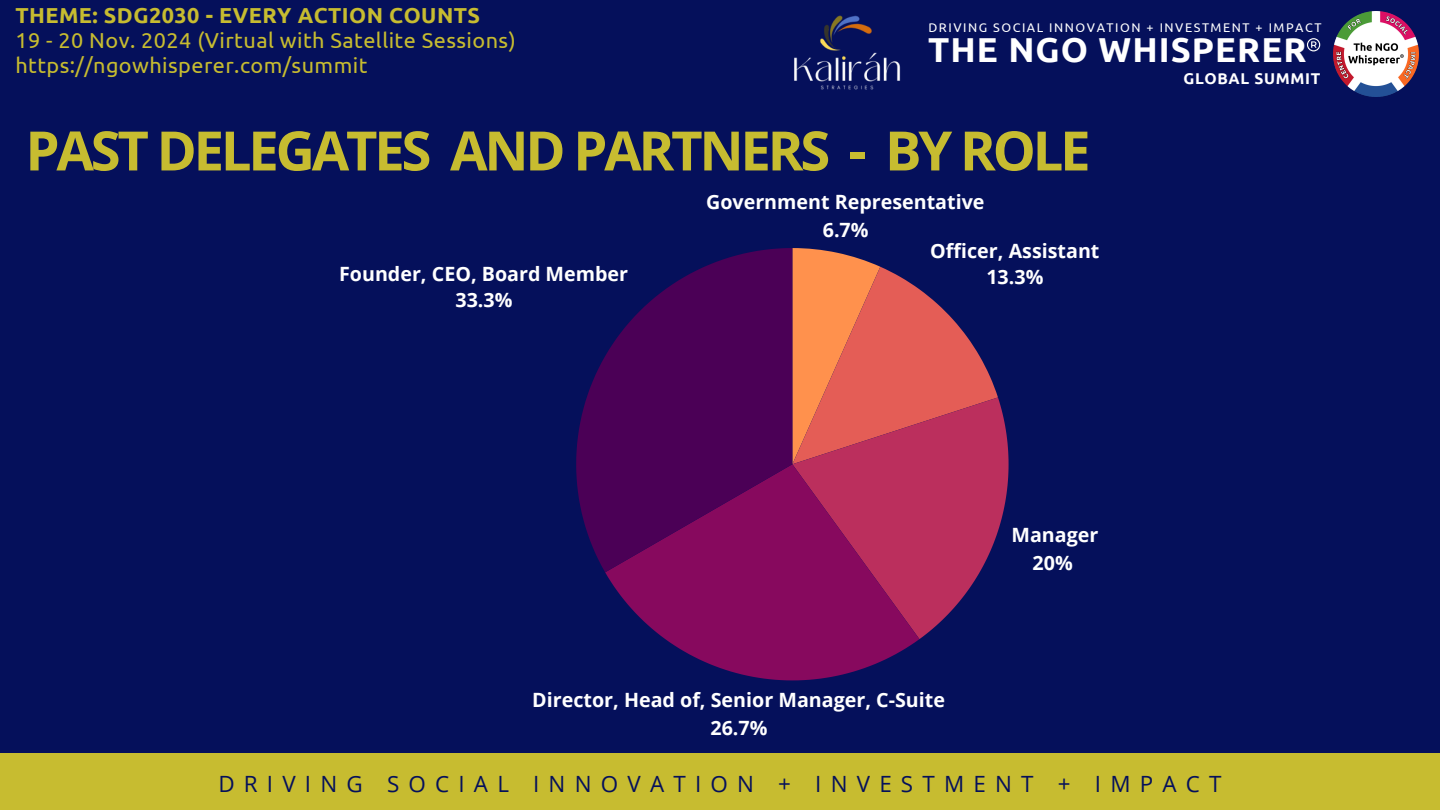
<style>
.page{position:relative;width:1440px;height:810px;background:#05105b}
.page>*{position:absolute;margin:0;border:0;box-sizing:border-box;transform-origin:0 0}
.t1{font:700 54.4px "Open Sans";letter-spacing:-.06em;color:#c7bc30}
.t2{font:700 34.6px "Ubuntu";letter-spacing:.03em;color:#fff}
.t3{font:22.4px "Open Sans";letter-spacing:.41em;color:#05105b}
.t4{font:21.6px/25.1px "Ubuntu";letter-spacing:.02em;color:#c7bc30}
.t5{font:700 19.7px/28.1px "Open Sans";color:#fff;text-align:center}
.t6{font:700 15.6px "Ubuntu";letter-spacing:.045em;color:#fff}
.t7{font:12.6px "Ubuntu";letter-spacing:.12em;color:#fff}
.s1{font-weight:700}
</style>
<div class="page">
<div style="left:0;top:753px;width:1440px;height:57px;background:#c7bc30"></div>
<svg style="left:792px;top:248px;width:206px;height:149px"></svg>
<svg style="left:792px;top:397px;width:217px;height:242px;fill:#bb2f5d"></svg>
<svg style="left:605px;top:464px;width:314px;height:216px;fill:#87095e"></svg>
<svg style="left:576px;top:248px;width:216px;height:324px;fill:#4b0056"></svg>
<img style="left:1333px;top:11px;width:86px;height:86px">
<svg style="left:1307px;top:38px;width:13px;height:13px"></svg>
<img style="left:794px;top:15px;width:107px;height:75px">
<h1 class="t4" style="left:15px;top:2px;width:502px"><span class="s1">THEME: SDG2030 - EVERY ACTION COUNTS<br></span>19 - 20 Nov. 2024 (Virtual with Satellite Sessions) https://ngowhisperer.com/summit</h1>
<p class="t7" style="left:928px;top:21px;width:395px">DRIVING SOCIAL INNOVATION + INVESTMENT + IMPACT</p>
<p class="t2" style="left:928px;top:30px;width:380px">THE NGO WHISPERER</p>
<h5 class="t6" style="left:1183px;top:69px;width:138px">GLOBAL SUMMIT</h5>
<p class="t1" style="left:25px;top:112px;width:1067px">PAST DELEGATES AND PARTNERS - BY ROLE</p>
<p class="t5" style="left:339px;top:261px;width:291px;line-height:25.9px">Founder, CEO, Board Member<br>33.3%</p>
<p class="t5" style="left:706px;top:187px;width:280px">Government Representative<br>6.7%</p>
<p class="t5" style="left:930px;top:238px;width:171px;line-height:25.9px">Officer, Assistant<br>13.3%</p>
<p class="t5" style="left:1011px;top:520px;width:88px">Manager<br>20%</p>
<p class="t5" style="left:532px;top:685px;width:414px">Director, Head of, Senior Manager, C-Suite<br>26.7%</p>
<h4 class="t3" style="left:218px;top:768px;width:1005px">DRIVING SOCIAL INNOVATION + INVESTMENT + IMPACT</h4>
</div>
